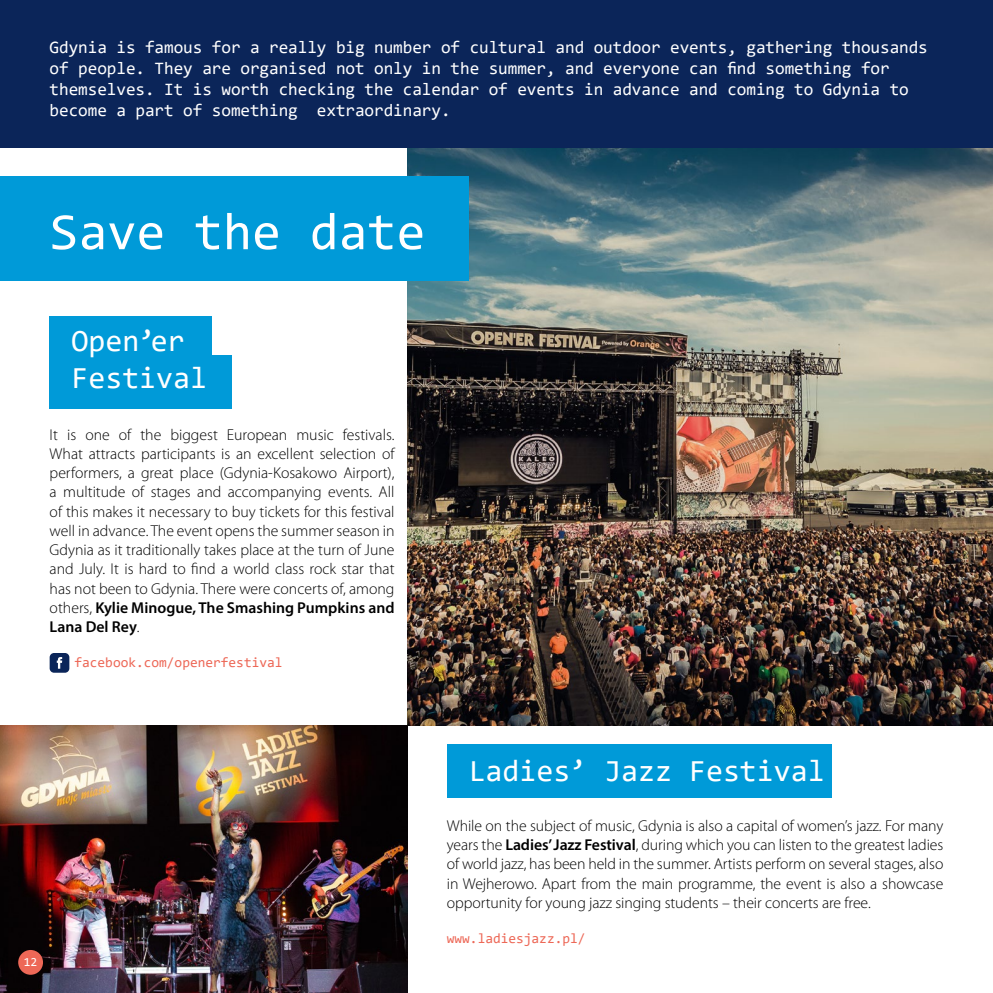
<style>
.page{position:relative;width:993px;height:993px;background:#fff}
.page>*{position:absolute;margin:0;border:0;box-sizing:border-box;transform-origin:0 0}
.t1{font:52.5px "Consolas";color:#fff}
.t2{font:30.8px/36.9px "Consolas";color:#fff}
.t3{font:17.5px/21px "Consolas";letter-spacing:-.005em;color:#fff}
.t4{font:300 15.75px/19.2px "Myriad Pro";letter-spacing:-.005em;color:#000;text-align:justify}
.t5{font:14px "Consolas";color:#ed6857}
.t6{font:12.25px "Consolas";color:#fff}
.s1{font-weight:600}
</style>
<div class="page">
<img style="left:407px;top:147px;width:585px;height:578px">
<div style="left:0;top:0;width:992px;height:147px;background:#0b2559"></div>
<div style="left:50px;top:316px;width:162px;height:54px;background:#009ad8"></div>
<div style="left:50px;top:355px;width:182px;height:54px;background:#009ad8"></div>
<div style="left:50px;top:652px;width:19px;height:20px;background:#0b2559;border-radius:4px"></div>
<svg style="left:57px;top:657px;width:5px;height:11px"></svg>
<div style="left:446px;top:743px;width:385px;height:54px;background:#009ad8"></div>
<div style="left:0;top:177px;width:468px;height:104px;background:#009ad8"></div>
<img style="left:0;top:725px;width:407px;height:267px">
<div style="left:18px;top:949px;width:25px;height:25px;background:#ed6857;border-radius:50%"></div>
<p class="t3" style="left:50px;top:36px;width:879px">Gdynia is famous for a really big number of cultural and outdoor events, gathering thousands of people. They are organised not only in the summer, and everyone can find something for themselves. It is worth checking the calendar of events in advance and coming to Gdynia to become a part of something extraordinary.</p>
<h1 class="t1" style="left:50px;top:196px;width:377px">Save the date</h1>
<h2 class="t2" style="left:71px;top:322px;width:137px">Open’er<br>Festival</h2>
<p class="t4" style="left:50px;top:424px;width:346px">It is one of the biggest European music festivals.<br>What attracts participants is an excellent selection of performers, a great place (Gdynia-Kosakowo Airport), a multitude of stages and accompanying events. All of this makes it necessary to buy tickets for this festival well in advance. The event opens the summer season in Gdynia as it traditionally takes place at the turn of June and July. It is hard to find a world class rock star that has not been to Gdynia. There were concerts of, among others, <span class="s1">Kylie Minogue, The Smashing Pumpkins and Lana Del Rey</span>.</p>
<p class="t5" style="left:74px;top:653px;width:209px">facebook.com/openerfestival</p>
<p class="t6" style="left:28px;top:952px;width:8px">5</p>
<p class="t6" style="left:24px;top:953px;width:15px">12</p>
<h2 class="t2" style="left:468px;top:750px;width:357px">Ladies’ Jazz Festival</h2>
<p class="t4" style="left:446px;top:815px;width:498px">While on the subject of music, Gdynia is also a capital of women’s jazz. For many years the <span class="s1">Ladies’ Jazz Festival</span>, during which you can listen to the greatest ladies of world jazz, has been held in the summer. Artists perform on several stages, also in Wejherowo. Apart from the main programme, the event is also a showcase opportunity for young jazz singing students – their concerts are free.</p>
<p class="t5" style="left:446px;top:928px;width:140px">www.ladiesjazz.pl/</p>
</div>
